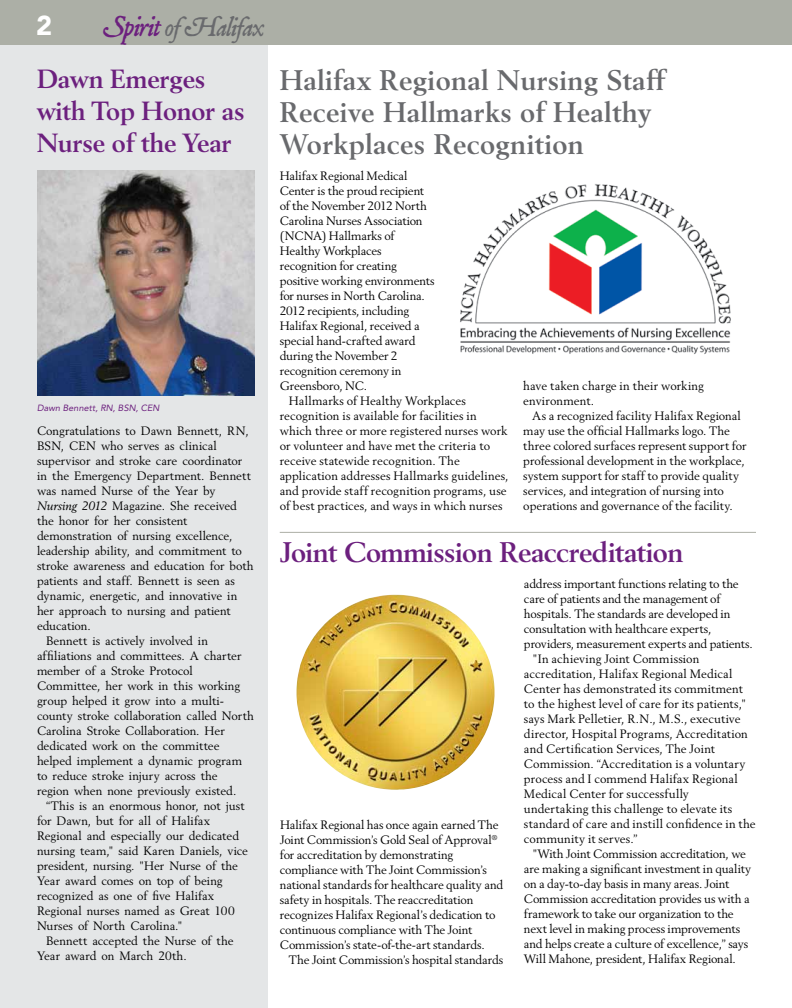
<style>
.page{position:relative;width:792px;height:1008px;background:#fff}
.page>*{position:absolute;margin:0;border:0;box-sizing:border-box;transform-origin:0 0}
.t1{font:italic 28.4px "P22 Mayflower";letter-spacing:-.04em;color:#696a6d}
.t2{font:700 28px/32px "Berling";letter-spacing:.01em;color:#696a6d}
.t3{font:700 28px "Berling";letter-spacing:-.02em;color:#6c207e}
.t4{font:900 27.2px "Avenir";color:#fff}
.t5{font:700 26px/32px "Berling";letter-spacing:-.01em;color:#6c207e}
.t6{font:12px/15px "Berling";color:#000}
.t7{font:12px "Berling";letter-spacing:.02em;color:#000}
.t8{font:12px "Berling";letter-spacing:-.02em;color:#000}
.t9{font:italic 9px "Avenir LT Std";letter-spacing:.01em;color:#6c207e}
.s1{font-size:30.2px;color:#6c207e}
.s2{font-style:italic}
</style>
<div class="page">
<div style="left:0;top:27px;width:268px;height:981px;background:#e4e6e7"></div>
<img style="left:37px;top:171px;width:217px;height:224px">
<hr style="left:280px;top:532px;width:476px;height:1px;background:#acafa6">
<div style="left:0;top:0;width:792px;height:45px;background:#acafa6"></div>
<img style="left:460px;top:184px;width:271px;height:170px">
<img style="left:296px;top:595px;width:199px;height:195px">
<h3 class="t4" style="left:36px;top:9px;width:18px">2</h3>
<h1 class="t1" style="left:102px;top:13px;width:164px"><span class="s1">Spirit</span> of Halifax</h1>
<h3 class="t5" style="left:37px;top:63px;width:209px">Dawn Emerges with Top Honor as<br>Nurse of the Year</h3>
<p class="t9" style="left:37px;top:402px;width:124px">Dawn Bennett, RN, BSN, CEN</p>
<p class="t6" style="left:37px;top:423px;width:213px">Congratulations to Dawn Bennett, RN,</p>
<p class="t6" style="left:37px;top:438px;width:181px">BSN, CEN who serves as clinical</p>
<p class="t6" style="left:37px;top:453px;width:207px">supervisor and stroke care coordinator</p>
<p class="t6" style="left:37px;top:468px;width:215px">in the Emergency Department. Bennett</p>
<p class="t6" style="left:37px;top:483px;width:180px">was named Nurse of the Year by</p>
<p class="t6" style="left:37px;top:498px;width:201px"><span class="s2">Nursing 2012</span> Magazine. She received</p>
<p class="t6" style="left:37px;top:513px;width:152px">the honor for her consistent</p>
<p class="t6" style="left:37px;top:528px;width:197px">demonstration of nursing excellence,</p>
<p class="t6" style="left:37px;top:543px;width:207px">leadership ability, and commitment to</p>
<p class="t6" style="left:37px;top:558px;width:218px">stroke awareness and education for both</p>
<p class="t6" style="left:37px;top:573px;width:200px">patients and staff. Bennett is seen as</p>
<p class="t6" style="left:37px;top:588px;width:202px">dynamic, energetic, and innovative in</p>
<p class="t6" style="left:37px;top:603px;width:195px">her approach to nursing and patient</p>
<p class="t6" style="left:37px;top:618px;width:55px">education.</p>
<p class="t6" style="left:46px;top:633px;width:164px">Bennett is actively involved in</p>
<p class="t6" style="left:37px;top:648px;width:206px">affiliations and committees. A charter</p>
<p class="t6" style="left:37px;top:663px;width:157px">member of a Stroke Protocol</p>
<p class="t6" style="left:37px;top:678px;width:205px">Committee, her work in this working</p>
<p class="t6" style="left:37px;top:693px;width:189px">group helped it grow into a multi-</p>
<p class="t6" style="left:37px;top:708px;width:219px">county stroke collaboration called North</p>
<p class="t6" style="left:37px;top:723px;width:189px">Carolina Stroke Collaboration. Her</p>
<p class="t6" style="left:37px;top:738px;width:184px">dedicated work on the committee</p>
<p class="t6" style="left:37px;top:753px;width:207px">helped implement a dynamic program</p>
<p class="t6" style="left:37px;top:768px;width:182px">to reduce stroke injury across the</p>
<p class="t6" style="left:37px;top:783px;width:201px">region when none previously existed.</p>
<p class="t6" style="left:46px;top:798px;width:200px">“This is an enormous honor, not just</p>
<p class="t6" style="left:37px;top:813px;width:175px">for Dawn, but for all of Halifax</p>
<p class="t6" style="left:37px;top:828px;width:204px">Regional and especially our dedicated</p>
<p class="t6" style="left:37px;top:843px;width:213px">nursing team," said Karen Daniels, vice</p>
<p class="t6" style="left:37px;top:858px;width:203px">president, nursing. "Her Nurse of the</p>
<p class="t6" style="left:37px;top:873px;width:187px">Year award comes on top of being</p>
<p class="t6" style="left:37px;top:888px;width:179px">recognized as one of five Halifax</p>
<p class="t6" style="left:37px;top:903px;width:199px">Regional nurses named as Great 100</p>
<p class="t6" style="left:37px;top:918px;width:147px">Nurses of North Carolina."</p>
<p class="t6" style="left:46px;top:933px;width:189px">Bennett accepted the Nurse of the</p>
<p class="t6" style="left:37px;top:948px;width:151px">Year award on March 20th.</p>
<h2 class="t2" style="left:280px;top:64px;width:387px">Halifax Regional Nursing Staff<br>Receive Hallmarks of Healthy<br>Workplaces Recognition</h2>
<p class="t6" style="left:280px;top:168px;width:156px">Halifax Regional Medical<br>Center is the proud recipient of the November 2012 North<br>Carolina Nurses Association (NCNA) Hallmarks of<br>Healthy Workplaces recognition for creating positive working environments for nurses in North Carolina.<br>2012 recipients, including<br>Halifax Regional, received a special hand-crafted award during the November 2 recognition ceremony in<br>Greensboro, NC.</p>
<p class="t6" style="left:280px;top:393px;width:230px;text-indent:9px">Hallmarks of Healthy Workplaces recognition is available for facilities in which three or more registered nurses work or volunteer and have met the criteria to receive statewide recognition. The application addresses Hallmarks guidelines, and provide staff recognition programs, use of best practices, and ways in which nurses</p>
<p class="t6" style="left:523px;top:378px;width:182px">have taken charge in their working environment.</p>
<p class="t6" style="left:523px;top:408px;width:225px;text-indent:9px">As a recognized facility Halifax Regional may use the official Hallmarks logo. The three colored surfaces represent support for professional development in the workplace, system support for staff to provide quality services, and integration of nursing into operations and governance of the facility.</p>
<h2 class="t3" style="left:280px;top:535px;width:405px">Joint Commission Reaccreditation</h2>
<p class="t6" style="left:280px;top:817px;width:225px">Halifax Regional has once again earned The Joint Commission’s Gold Seal of Approval<sup>® </sup>for accreditation by demonstrating compliance with The Joint Commission’s national standards for healthcare quality and safety in hospitals. The reaccreditation recognizes Halifax Regional’s dedication to continuous compliance with The Joint Commission’s state-of-the-art standards.</p>
<p class="t6" style="left:289px;top:952px;width:216px">The Joint Commission’s hospital standards</p>
<p class="t6" style="left:524px;top:576px;width:216px">address important functions relating to the</p>
<p class="t6" style="left:524px;top:591px;width:198px">care of patients and the management of</p>
<p class="t6" style="left:524px;top:606px;width:208px">hospitals. The standards are developed in</p>
<p class="t6" style="left:524px;top:621px;width:189px">consultation with healthcare experts,</p>
<p class="t6" style="left:524px;top:636px;width:230px">providers, measurement experts and patients.</p>
<p class="t6" style="left:533px;top:651px;width:168px">"In achieving Joint Commission</p>
<p class="t6" style="left:524px;top:666px;width:210px">accreditation, Halifax Regional Medical</p>
<p class="t6" style="left:524px;top:681px;width:220px">Center has demonstrated its commitment</p>
<p class="t6" style="left:524px;top:696px;width:223px">to the highest level of care for its patients,"</p>
<p class="t6" style="left:524px;top:711px;width:218px">says Mark Pelletier, R.N., M.S., executive</p>
<p class="t6" style="left:524px;top:726px;width:225px">director, Hospital Programs, Accreditation</p>
<p class="t6" style="left:524px;top:741px;width:193px">and Certification Services, The Joint</p>
<p class="t6" style="left:524px;top:756px;width:223px">Commission. “Accreditation is a voluntary</p>
<p class="t6" style="left:524px;top:771px;width:215px">process and I commend Halifax Regional</p>
<p class="t6" style="left:524px;top:786px;width:167px">Medical Center for successfully</p>
<p class="t6" style="left:524px;top:801px;width:210px">undertaking this challenge to elevate its</p>
<p class="t7" style="left:524px;top:816px;width:233px">standard of care and instill confidence in the</p>
<p class="t6" style="left:524px;top:831px;width:115px">community it serves.”</p>
<p class="t8" style="left:533px;top:846px;width:215px">"With Joint Commission accreditation, we</p>
<p class="t6" style="left:524px;top:861px;width:229px">are making a significant investment in quality</p>
<p class="t6" style="left:524px;top:876px;width:207px">on a day-to-day basis in many areas. Joint</p>
<p class="t6" style="left:524px;top:891px;width:227px">Commission accreditation provides us with a</p>
<p class="t6" style="left:524px;top:906px;width:211px">framework to take our organization to the</p>
<p class="t6" style="left:524px;top:921px;width:218px">next level in making process improvements</p>
<p class="t6" style="left:524px;top:936px;width:226px">and helps create a culture of excellence,” says</p>
<p class="t6" style="left:524px;top:951px;width:213px">Will Mahone, president, Halifax Regional.</p>
</div>
